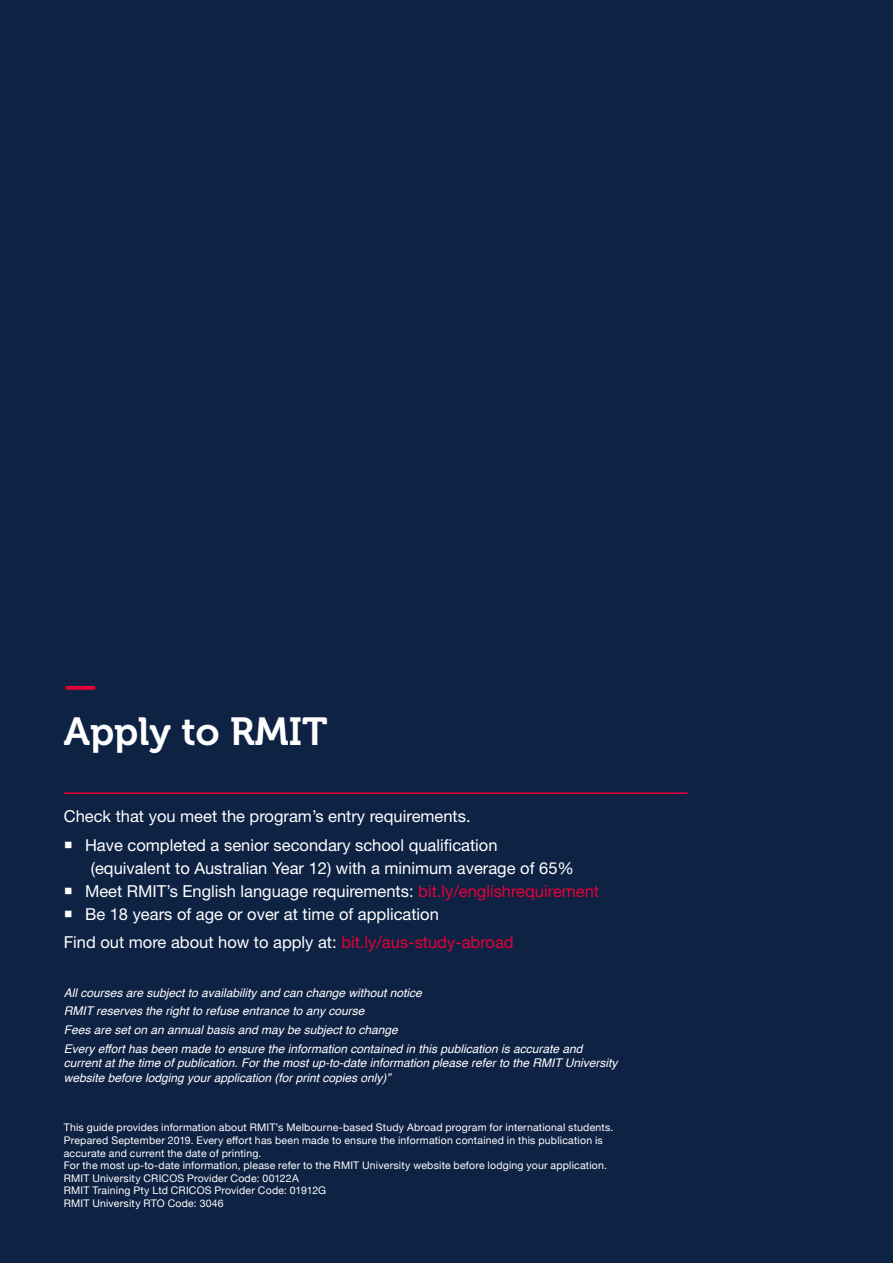
<style>
.page{position:relative;width:893px;height:1263px;background:#0e2244}
.page>*{position:absolute;margin:0;border:0;box-sizing:border-box;transform-origin:0 0}
.t1{font:39px "Museo 700";color:#fff}
.t2{font:39px "Museo 700";color:#e40138}
.t3{font:16.5px/22.8px "Helvetica Neue LT Pro";color:#fff}
.t4{font:italic 12px/18.6px "Helvetica";color:#fff}
.t5{font:10.5px/12.6px "Helvetica Neue";letter-spacing:.02em;color:#fff}
.s1{color:#e40138}
</style>
<div class="page">
<hr style="left:64px;top:792px;width:623px;height:2px;background:#e40138">
<h1 class="t2" style="left:64px;top:663px;width:35px">—</h1>
<h1 class="t1" style="left:64px;top:710px;width:265px">Apply to RMIT</h1>
<h2 class="t3" style="left:64px;top:805px;width:408px">Check that you meet the program’s entry requirements.</h2>
<h2 class="t3" style="left:91px;top:834px;width:485px;text-indent:-27px">○ Have completed a senior secondary school qualification (equivalent to Australian Year 12) with a minimum average of 65%</h2>
<h2 class="t3" style="left:64px;top:879px;width:537px">○ Meet RMIT’s English language requirements: <span class="s1">bit.ly/englishrequirement</span></h2>
<h2 class="t3" style="left:64px;top:899px;width:451px;line-height:28.8px">○ Be 18 years of age or over at time of application<br>Find out more about how to apply at: <span class="s1">bit.ly/aus-study-abroad</span></h2>
<p class="t4" style="left:64px;top:983px;width:520px">All courses are subject to availability and can change without notice<br>RMIT reserves the right to refuse entrance to any course<br>Fees are set on an annual basis and may be subject to change<br>Every effort has been made to ensure the information contained in this publication is accurate and</p>
<p class="t4" style="left:64px;top:1056px;width:555px;line-height:14.4px">current at the time of publication. For the most up-to-date information please refer to the RMIT University website before lodging your application (for print copies only)”</p>
<p class="t5" style="left:64px;top:1122px;width:551px">This guide provides information about RMIT’s Melbourne-based Study Abroad program for international students.<br>Prepared September 2019. Every effort has been made to ensure the information contained in this publication is accurate and current the date of printing.<br>For the most up-to-date information, please refer to the RMIT University website before lodging your application.<br>RMIT University CRICOS Provider Code: 00122A<br>RMIT Training Pty Ltd CRICOS Provider Code: 01912G<br>RMIT University RTO Code: 3046</p>
</div>
